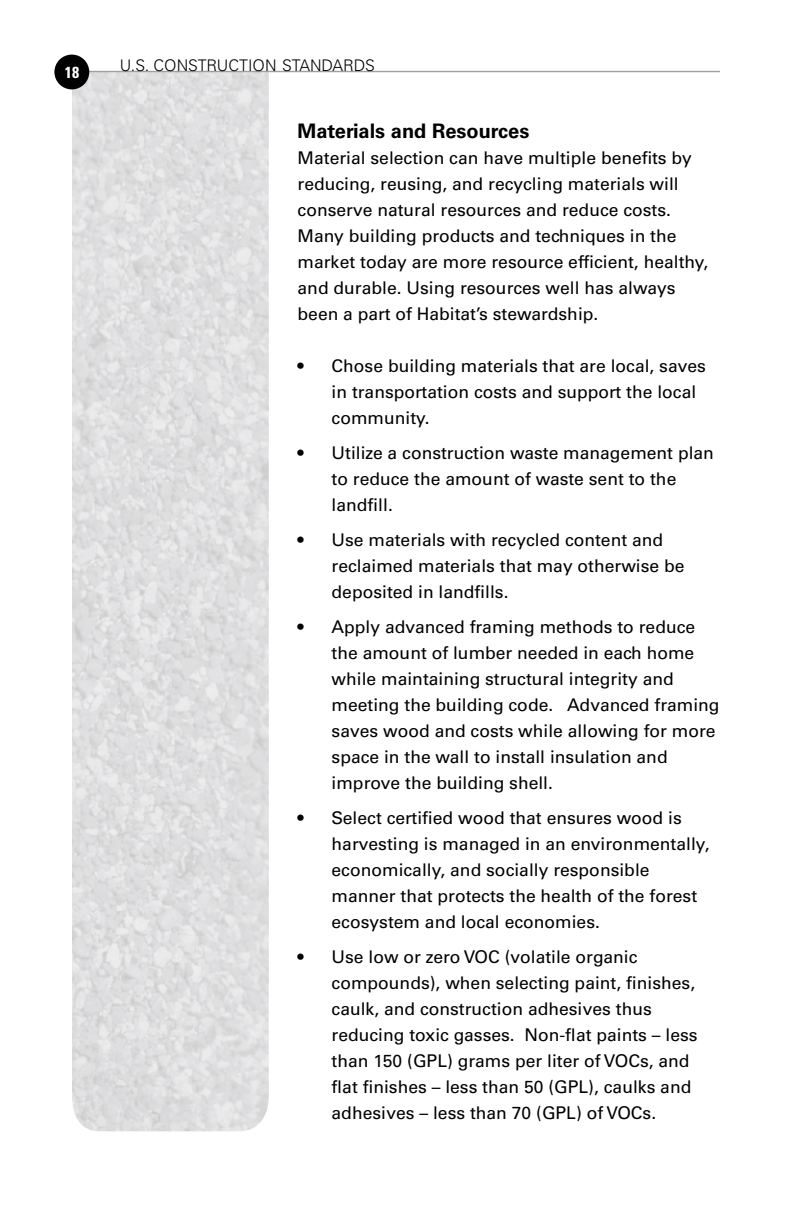
<style>
.page{position:relative;width:792px;height:1224px;background:#fff}
.page>*{position:absolute;margin:0;border:0;box-sizing:border-box;transform-origin:0 0}
.t1{font:700 20px "Univers LT Std";color:#000}
.t2{font:17.6px/26px "Univers LT Std";color:#000}
.t3{font:300 16px "Univers LT Std";color:#000}
.t4{font:700 condensed 16px "Univers LT Std";color:#fff}
</style>
<div class="page">
<img style="left:72px;top:72px;width:197px;height:1059px">
<hr style="left:74px;top:71px;width:646px;height:1px;background:#9d9fa2">
<div style="left:54px;top:55px;width:35px;height:34px;background:#000;border-radius:50%"></div>
<p class="t4" style="left:65px;top:62px;width:16px">18</p>
<p class="t3" style="left:120px;top:55px;width:255px">U.S. CONSTRU CTION STANDARDS</p>
<p class="t1" style="left:298px;top:119px;width:233px">Materials and Resources</p>
<p class="t2" style="left:298px;top:145px;width:412px">M aterial selection can have multiple benefits by reducing, reusing, and recycling materials will conserve natural resources and reduce costs.<br>Many building products and techniques in the market today are more resource efficient, healthy, and durable. Using resources well has always been a part of Habitat’s stewardship.</p>
<p class="t2" style="left:332px;top:353px;width:376px;text-indent:-34px">• Chose building materials that are local, saves in transportation costs and support the local community.</p>
<p class="t2" style="left:332px;top:440px;width:384px;text-indent:-34px">• Utilize a construction waste management plan to reduce the amount of waste sent to the landfill.</p>
<p class="t2" style="left:332px;top:527px;width:354px;text-indent:-34px">• Use materials with recycled content and reclaimed materials that may otherwise be deposited in landfills.</p>
<p class="t2" style="left:332px;top:614px;width:390px;text-indent:-34px">• Apply advanced framing methods to reduce the amount of lumber needed in each home while maintaining structural integrity and meeting the building code. Advanced framing saves wood and costs while allowing for more space in the wall to install insulation and improve the building shell.</p>
<p class="t2" style="left:332px;top:805px;width:379px;text-indent:-34px">• Select certified wood that ensures wood is harvesting is managed in an environmentally, economically, and socially responsible manner that protects the health of the forest ecosystem and local economies.</p>
<p class="t2" style="left:332px;top:944px;width:367px;text-indent:-34px">• Use low or zero VOC (volatile organic compounds), when selecting paint, finishes, caulk, and construction adhesives thus reducing toxic gasses. Non-flat paints – less than 150 (GPL) grams per liter of VOCs, and flat finishes – less than 50 (GPL), caulks and adhesives – less than 70 (GPL) of VOCs.</p>
</div>
